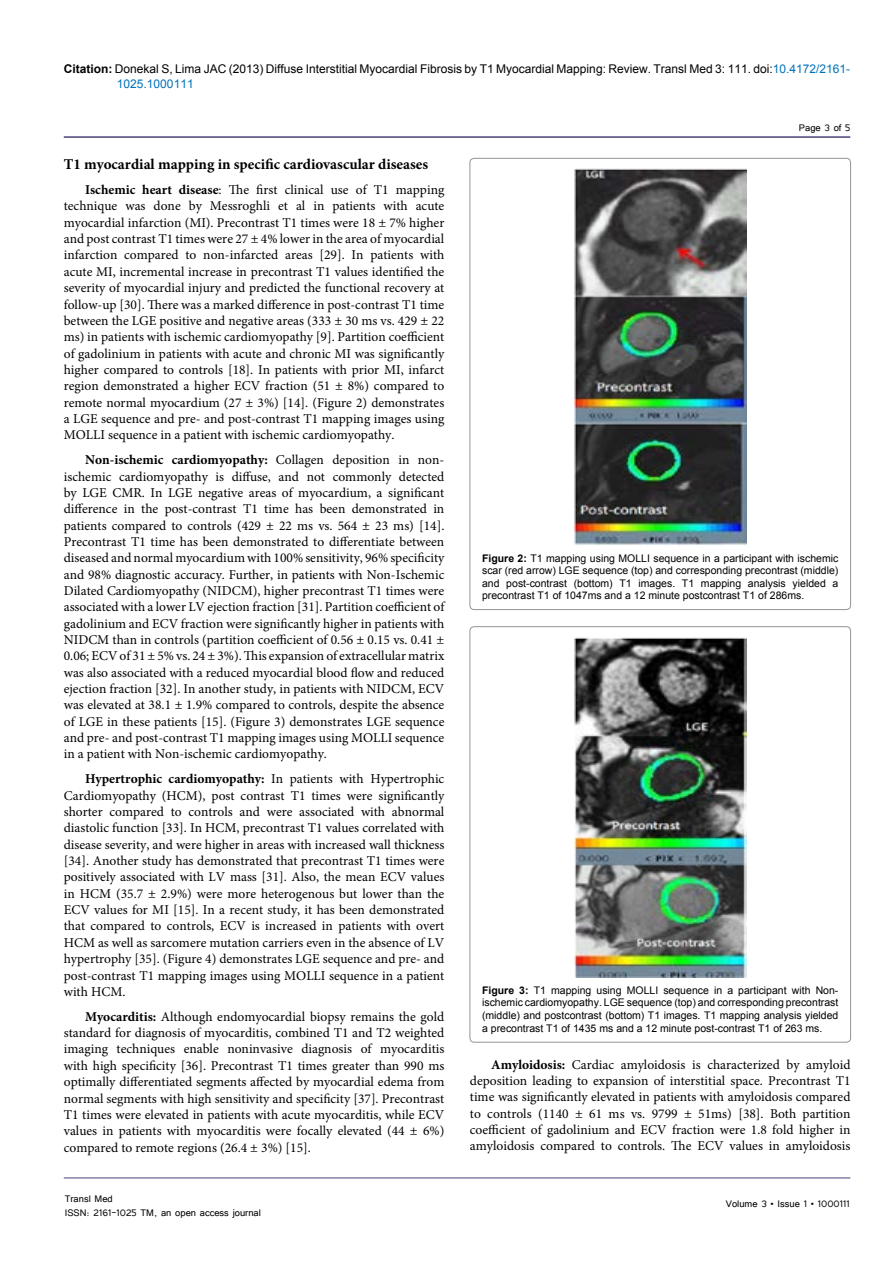
<style>
.page{position:relative;width:893px;height:1263px;background:#fff}
.page>*{position:absolute;margin:0;border:0;box-sizing:border-box;transform-origin:0 0}
.t1{font:700 15px "Minion Pro";color:#000}
.t2{font:13.5px/16.4px "Minion Pro";color:#000;text-align:justify}
.t3{font:12px/15px "Arial";color:#000}
.t4{font:12px/14.4px "Tunga";color:#000}
.t5{font:10.5px/12.6px "Arial";color:#000;text-align:justify}
.s1{font-weight:700}
.s2{color:#0072bc}
</style>
<div class="page">
<hr style="left:64px;top:1178px;width:786px;height:1px;background:#474175">
<hr style="left:64px;top:136px;width:786px;height:2px;background:#474175">
<img style="left:574px;top:168px;width:172px;height:377px">
<img style="left:574px;top:637px;width:172px;height:341px">
<p class="t3" style="left:117px;top:61px;width:735px;text-indent:-53px"><span class="s1">Citation:</span> Donekal S, Lima JAC (2013) Diffuse Interstitial Myocardial Fibrosis by T1 Myocardial Mapping: Review. Transl Med 3: 111. doi:<span class="s2">10.4172/2161-<br>1025.1000111</span></p>
<p class="t4" style="left:799px;top:119px;width:53px">Page 3 of 5</p>
<p class="t1" style="left:64px;top:154px;width:366px">T1 myocardial mapping in specific cardiovascular diseases</p>
<p class="t2" style="left:64px;top:182px;width:382px;text-indent:21px"><span class="s1">Ischemic heart disease</span>: The first clinical use of T1 mapping technique was done by Messroghli et al in patients with acute myocardial infarction (MI). Precontrast T1 times were 18 ± 7% higher and post contrast T1 times were 27 ± 4% lower in the area of myocardial infarction compared to non-infarcted areas [29]. In patients with acute MI, incremental increase in precontrast T1 values identified the severity of myocardial injury and predicted the functional recovery at follow-up [30]. There was a marked difference in post-contrast T1 time between the LGE positive and negative areas (333 ± 30 ms vs. 429 ± 22 ms) in patients with ischemic cardiomyopathy [9]. Partition coefficient of gadolinium in patients with acute and chronic MI was significantly higher compared to controls [18]. In patients with prior MI, infarct region demonstrated a higher ECV fraction (51 ± 8%) compared to remote normal myocardium (27 ± 3%) [14]. (Figure 2) demonstrates a LGE sequence and pre- and post-contrast T1 mapping images using MOLLI sequence in a patient with ischemic cardiomyopathy.</p>
<p class="t2" style="left:64px;top:452px;width:382px;text-indent:21px"><span class="s1">Non-ischemic cardiomyopathy:</span> Collagen deposition in non&shy;ischemic cardiomyopathy is diffuse, and not commonly detected by LGE CMR. In LGE negative areas of myocardium, a significant difference in the post-contrast T1 time has been demonstrated in patients compared to controls (429 ± 22 ms vs. 564 ± 23 ms) [14].<br>Precontrast T1 time has been demonstrated to differentiate between diseased and normal myocardium with 100% sensitivity, 96% specificity and 98% diagnostic accuracy. Further, in patients with Non-Ischemic Dilated Cardiomyopathy (NIDCM), higher precontrast T1 times were associated with a lower LV ejection fraction [31]. Partition coefficient of gadolinium and ECV fraction were significantly higher in patients with NIDCM than in controls (partition coefficient of 0.56 ± 0.15 vs. 0.41 ± 0.06; ECV of 31 ± 5% vs. 24 ± 3%). This expansion of extracellular matrix was also associated with a reduced myocardial blood flow and reduced ejection fraction [32]. In another study, in patients with NIDCM, ECV was elevated at 38.1 ± 1.9% compared to controls, despite the absence of LGE in these patients [15]. (Figure 3) demonstrates LGE sequence and pre- and post-contrast T1 mapping images using MOLLI sequence in a patient with Non-ischemic cardiomyopathy.</p>
<p class="t2" style="left:64px;top:771px;width:382px;text-indent:21px"><span class="s1">Hypertrophic cardiomyopathy:</span> In patients with Hypertrophic Cardiomyopathy (HCM), post contrast T1 times were significantly shorter compared to controls and were associated with abnormal diastolic function [33]. In HCM, precontrast T1 values correlated with disease severity, and were higher in areas with increased wall thickness [34]. Another study has demonstrated that precontrast T1 times were positively associated with LV mass [31]. Also, the mean ECV values in HCM (35.7 ± 2.9%) were more heterogenous but lower than the ECV values for MI [15]. In a recent study, it has been demonstrated that compared to controls, ECV is increased in patients with overt HCM as well as sarcomere mutation carriers even in the absence of LV hypertrophy [35]. (Figure 4) demonstrates LGE sequence and pre- and post-contrast T1 mapping images using MOLLI sequence in a patient with HCM.</p>
<p class="t2" style="left:64px;top:1008px;width:382px;text-indent:21px"><span class="s1">Myocarditis:</span> Although endomyocardial biopsy remains the gold standard for diagnosis of myocarditis, combined T1 and T2 weighted imaging techniques enable noninvasive diagnosis of myocarditis with high specificity [36]. Precontrast T1 times greater than 990 ms optimally differentiated segments affected by myocardial edema from normal segments with high sensitivity and specificity [37]. Precontrast T1 times were elevated in patients with acute myocarditis, while ECV values in patients with myocarditis were focally elevated (44 ± 6%) compared to remote regions (26.4 ± 3%) [15].</p>
<p class="t5" style="left:482px;top:552px;width:358px"><span class="s1">Figure 2:</span> T1 mapping using MOLLI sequence in a participant with ischemic scar (red arrow) LGE sequence (top) and corresponding precontrast (middle) and post-contrast (bottom) T1 images. T1 mapping analysis yielded a precontrast T1 of 1047ms and a 12 minute postcontrast T1 of 286ms.</p>
<p class="t5" style="left:482px;top:984px;width:358px"><span class="s1">Figure 3:</span> T1 mapping using MOLLI sequence in a participant with Non&shy;ischemic cardiomyopathy. LGE sequence (top) and corresponding precontrast (middle) and postcontrast (bottom) T1 images. T1 mapping analysis yielded a precontrast T1 of 1435 ms and a 12 minute post-contrast T1 of 263 ms.</p>
<p class="t2" style="left:470px;top:1057px;width:382px;text-indent:21px"><span class="s1">Amyloidosis:</span> Cardiac amyloidosis is characterized by amyloid deposition leading to expansion of interstitial space. Precontrast T1 time was significantly elevated in patients with amyloidosis compared to controls (1140 ± 61 ms vs. 9799 ± 51ms) [38]. Both partition coefficient of gadolinium and ECV fraction were 1.8 fold higher in amyloidosis compared to controls. The ECV values in amyloidosis</p>
<p class="t4" style="left:65px;top:1190px;width:198px">Transl Med<br>ISSN: 2161-1025 TM, an open access journal</p>
<p class="t4" style="left:726px;top:1196px;width:125px">Volume 3 • Issue 1 • 1000111</p>
</div>
